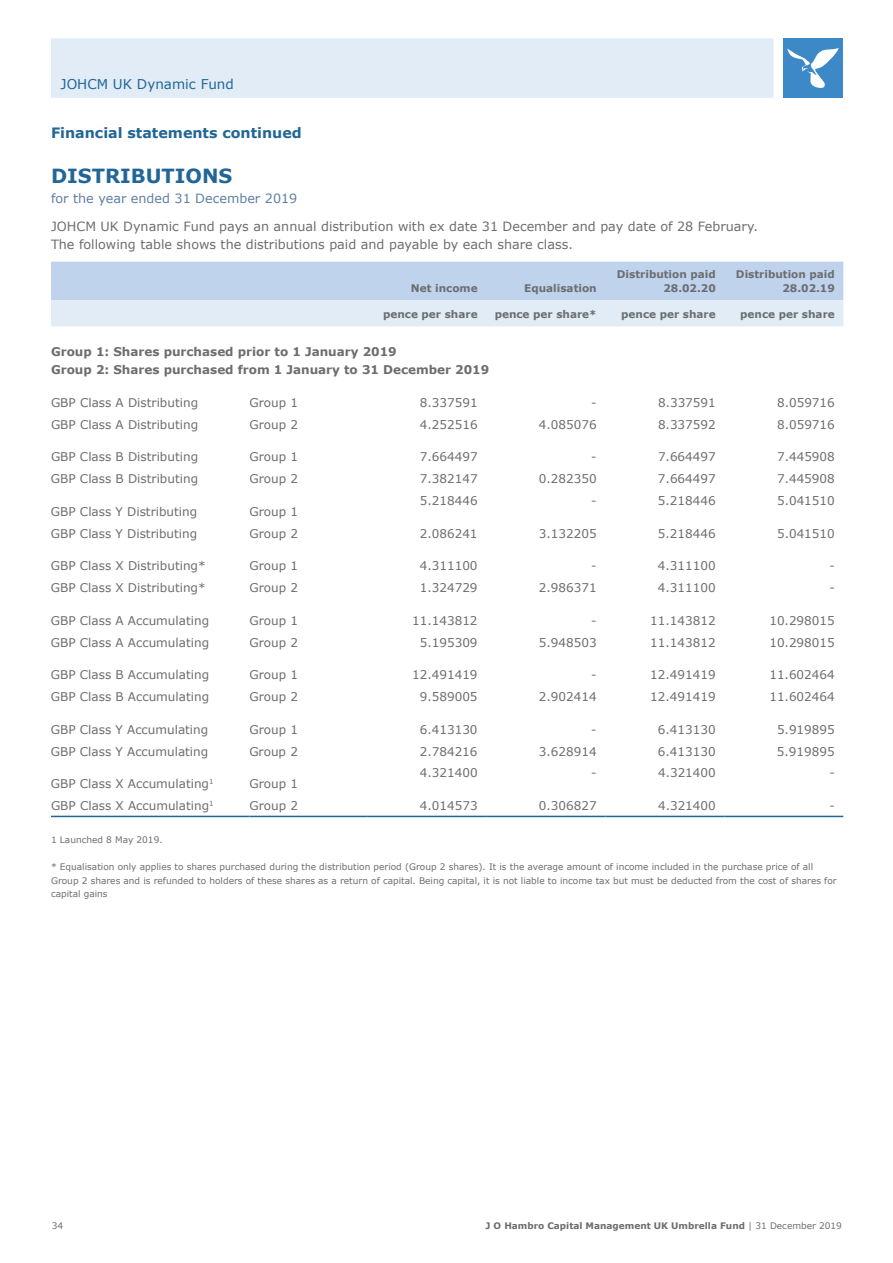
<style>
.page{position:relative;width:893px;height:1263px;background:#fff}
.page>*{position:absolute;margin:0;border:0;box-sizing:border-box;transform-origin:0 0}
.t1{font:700 19.5px "Verdana";color:#216696}
.t2{font:700 14.25px "Verdana";color:#216696}
.t3{font:13.5px "Verdana";color:#216696}
.t4{font:12.75px/18px "Verdana";color:#6c6d70}
.t5{font:12.75px "Verdana";color:#6080a2}
.t6{font:12px "Verdana";color:#6c6d70}
.t7{font:700 12px/18px "Verdana";color:#6c6d70}
.t8{font:700 10.5px/13.5px "Verdana";color:#6c6d70;text-align:right}
.t9{font:9px/13.5px "Verdana";color:#6c6d70}
.t10{font:700 9px "Verdana";color:#6c6d70}
.s1{font-weight:400}
</style>
<div class="page">
<svg style="left:51px;top:262px;width:792px;height:64px;background:#ccddf0"></svg>
<hr style="left:51px;top:816px;width:198px;height:1px;background:#216696">
<hr style="left:249px;top:816px;width:118px;height:1px;background:#216696">
<hr style="left:367px;top:816px;width:119px;height:1px;background:#216696">
<hr style="left:486px;top:816px;width:119px;height:1px;background:#216696">
<hr style="left:605px;top:816px;width:119px;height:1px;background:#216696">
<hr style="left:724px;top:816px;width:119px;height:1px;background:#216696">
<div style="left:51px;top:38px;width:723px;height:60px;background:#e1ecf7"></div>
<div style="left:783px;top:38px;width:60px;height:60px;background:#3d89c8"></div>
<svg style="left:787px;top:48px;width:51px;height:40px"></svg>
<hr style="left:892px;top:269px;width:1px;height:180px;background:#e1e7eb">
<p class="t3" style="left:61px;top:76px;width:175px">JOHCM UK Dynamic Fund</p>
<p class="t2" style="left:51px;top:124px;width:252px">Financial statements continued</p>
<h1 class="t1" style="left:51px;top:164px;width:183px">DISTRIBUTIONS</h1>
<p class="t5" style="left:51px;top:190px;width:248px">for the year ended 31 December 2019</p>
<p class="t4" style="left:51px;top:217px;width:708px">JOHCM UK Dynamic Fund pays an annual distribution with ex date 31 December and pay date of 28 February.<br>The following table shows the distributions paid and payable by each share class.</p>
<p class="t8" style="left:411px;top:281px;width:68px">Net income</p>
<p class="t8" style="left:524px;top:281px;width:74px">Equalisation</p>
<p class="t8" style="left:617px;top:268px;width:100px">Distribution paid<br>28.02.20</p>
<p class="t8" style="left:736px;top:268px;width:100px">Distribution paid<br>28.02.19</p>
<p class="t8" style="left:383px;top:307px;width:96px">pence per share</p>
<p class="t8" style="left:495px;top:307px;width:104px">pence per share*</p>
<p class="t8" style="left:621px;top:307px;width:96px">pence per share</p>
<p class="t8" style="left:740px;top:307px;width:96px">pence per share</p>
<p class="t7" style="left:51px;top:343px;width:440px">Group 1: Shares purchased prior to 1 January 2019<br>Group 2: Shares purchased from 1 January to 31 December 2019</p>
<p class="t6" style="left:51px;top:395px;width:149px">GBP Class A Distributing</p>
<p class="t6" style="left:249px;top:395px;width:50px">Group 1</p>
<p class="t6" style="left:420px;top:395px;width:59px">8.337591</p>
<p class="t6" style="left:591px;top:395px;width:7px">-</p>
<p class="t6" style="left:658px;top:395px;width:59px">8.337591</p>
<p class="t6" style="left:777px;top:395px;width:59px">8.059716</p>
<p class="t6" style="left:51px;top:417px;width:149px">GBP Class A Distributing</p>
<p class="t6" style="left:249px;top:417px;width:50px">Group 2</p>
<p class="t6" style="left:420px;top:417px;width:59px">4.252516</p>
<p class="t6" style="left:539px;top:417px;width:59px">4.085076</p>
<p class="t6" style="left:658px;top:417px;width:59px">8.337592</p>
<p class="t6" style="left:777px;top:417px;width:59px">8.059716</p>
<p class="t6" style="left:51px;top:449px;width:149px">GBP Class B Distributing</p>
<p class="t6" style="left:249px;top:449px;width:50px">Group 1</p>
<p class="t6" style="left:420px;top:449px;width:59px">7.664497</p>
<p class="t6" style="left:591px;top:449px;width:7px">-</p>
<p class="t6" style="left:658px;top:449px;width:59px">7.664497</p>
<p class="t6" style="left:777px;top:449px;width:59px">7.445908</p>
<p class="t6" style="left:51px;top:471px;width:149px">GBP Class B Distributing</p>
<p class="t6" style="left:249px;top:471px;width:50px">Group 2</p>
<p class="t6" style="left:420px;top:471px;width:59px">7.382147</p>
<p class="t6" style="left:539px;top:471px;width:59px">0.282350</p>
<p class="t6" style="left:658px;top:471px;width:59px">7.664497</p>
<p class="t6" style="left:777px;top:471px;width:59px">7.445908</p>
<p class="t6" style="left:51px;top:504px;width:148px">GBP Class Y Distributing</p>
<p class="t6" style="left:249px;top:504px;width:50px">Group 1</p>
<p class="t6" style="left:420px;top:493px;width:59px">5.218446</p>
<p class="t6" style="left:591px;top:493px;width:7px">-</p>
<p class="t6" style="left:658px;top:493px;width:59px">5.218446</p>
<p class="t6" style="left:777px;top:493px;width:59px">5.041510</p>
<p class="t6" style="left:51px;top:525px;width:148px">GBP Class Y Distributing</p>
<p class="t6" style="left:249px;top:525px;width:50px">Group 2</p>
<p class="t6" style="left:420px;top:525px;width:59px">2.086241</p>
<p class="t6" style="left:539px;top:525px;width:59px">3.132205</p>
<p class="t6" style="left:658px;top:525px;width:59px">5.218446</p>
<p class="t6" style="left:777px;top:525px;width:59px">5.041510</p>
<p class="t6" style="left:51px;top:558px;width:156px">GBP Class X Distributing*</p>
<p class="t6" style="left:249px;top:558px;width:50px">Group 1</p>
<p class="t6" style="left:420px;top:558px;width:59px">4.311100</p>
<p class="t6" style="left:591px;top:558px;width:7px">-</p>
<p class="t6" style="left:658px;top:558px;width:59px">4.311100</p>
<p class="t6" style="left:829px;top:558px;width:7px">-</p>
<p class="t6" style="left:51px;top:580px;width:156px">GBP Class X Distributing*</p>
<p class="t6" style="left:249px;top:580px;width:50px">Group 2</p>
<p class="t6" style="left:420px;top:580px;width:59px">1.324729</p>
<p class="t6" style="left:539px;top:580px;width:59px">2.986371</p>
<p class="t6" style="left:658px;top:580px;width:59px">4.311100</p>
<p class="t6" style="left:829px;top:580px;width:7px">-</p>
<p class="t6" style="left:51px;top:613px;width:160px">GBP Class A Accumulating</p>
<p class="t6" style="left:249px;top:613px;width:50px">Group 1</p>
<p class="t6" style="left:412px;top:613px;width:67px">11.143812</p>
<p class="t6" style="left:591px;top:613px;width:7px">-</p>
<p class="t6" style="left:650px;top:613px;width:67px">11.143812</p>
<p class="t6" style="left:769px;top:613px;width:67px">10.298015</p>
<p class="t6" style="left:51px;top:634px;width:160px">GBP Class A Accumulating</p>
<p class="t6" style="left:249px;top:634px;width:50px">Group 2</p>
<p class="t6" style="left:420px;top:634px;width:59px">5.195309</p>
<p class="t6" style="left:539px;top:634px;width:59px">5.948503</p>
<p class="t6" style="left:650px;top:634px;width:67px">11.143812</p>
<p class="t6" style="left:769px;top:634px;width:67px">10.298015</p>
<p class="t6" style="left:51px;top:667px;width:160px">GBP Class B Accumulating</p>
<p class="t6" style="left:249px;top:667px;width:50px">Group 1</p>
<p class="t6" style="left:412px;top:667px;width:67px">12.491419</p>
<p class="t6" style="left:591px;top:667px;width:7px">-</p>
<p class="t6" style="left:650px;top:667px;width:67px">12.491419</p>
<p class="t6" style="left:769px;top:667px;width:67px">11.602464</p>
<p class="t6" style="left:51px;top:689px;width:160px">GBP Class B Accumulating</p>
<p class="t6" style="left:249px;top:689px;width:50px">Group 2</p>
<p class="t6" style="left:420px;top:689px;width:59px">9.589005</p>
<p class="t6" style="left:539px;top:689px;width:59px">2.902414</p>
<p class="t6" style="left:650px;top:689px;width:67px">12.491419</p>
<p class="t6" style="left:769px;top:689px;width:67px">11.602464</p>
<p class="t6" style="left:51px;top:722px;width:159px">GBP Class Y Accumulating</p>
<p class="t6" style="left:249px;top:722px;width:50px">Group 1</p>
<p class="t6" style="left:420px;top:722px;width:59px">6.413130</p>
<p class="t6" style="left:591px;top:722px;width:7px">-</p>
<p class="t6" style="left:658px;top:722px;width:59px">6.413130</p>
<p class="t6" style="left:777px;top:722px;width:59px">5.919895</p>
<p class="t6" style="left:51px;top:743px;width:159px">GBP Class Y Accumulating</p>
<p class="t6" style="left:249px;top:743px;width:50px">Group 2</p>
<p class="t6" style="left:420px;top:743px;width:59px">2.784216</p>
<p class="t6" style="left:539px;top:743px;width:59px">3.628914</p>
<p class="t6" style="left:658px;top:743px;width:59px">6.413130</p>
<p class="t6" style="left:777px;top:743px;width:59px">5.919895</p>
<p class="t6" style="left:51px;top:776px;width:164px">GBP Class X Accumulating<sup>1</sup></p>
<p class="t6" style="left:249px;top:776px;width:50px">Group 1</p>
<p class="t6" style="left:420px;top:765px;width:59px">4.321400</p>
<p class="t6" style="left:591px;top:765px;width:7px">-</p>
<p class="t6" style="left:658px;top:765px;width:59px">4.321400</p>
<p class="t6" style="left:829px;top:765px;width:7px">-</p>
<p class="t6" style="left:51px;top:798px;width:164px">GBP Class X Accumulating<sup>1</sup></p>
<p class="t6" style="left:249px;top:798px;width:50px">Group 2</p>
<p class="t6" style="left:420px;top:798px;width:59px">4.014573</p>
<p class="t6" style="left:539px;top:798px;width:59px">0.306827</p>
<p class="t6" style="left:658px;top:798px;width:59px">4.321400</p>
<p class="t6" style="left:829px;top:798px;width:7px">-</p>
<p class="t9" style="left:51px;top:833px;width:113px">1 Launched 8 May 2019.</p>
<p class="t9" style="left:51px;top:860px;width:787px">* Equalisation only applies to shares purchased during the distribution period (Group 2 shares). It is the average amount of income included in the purchase price of all<br>Group 2 shares and is refunded to holders of these shares as a return of capital. Being capital, it is not liable to income tax but must be deducted from the cost of shares for capital gains</p>
<p class="t9" style="left:52px;top:1219px;width:13px">34</p>
<p class="t10" style="left:486px;top:1220px;width:358px">J O Hambro Capital Management UK Umbrella Fund <span class="s1">| 31 December 2019</span></p>
</div>
